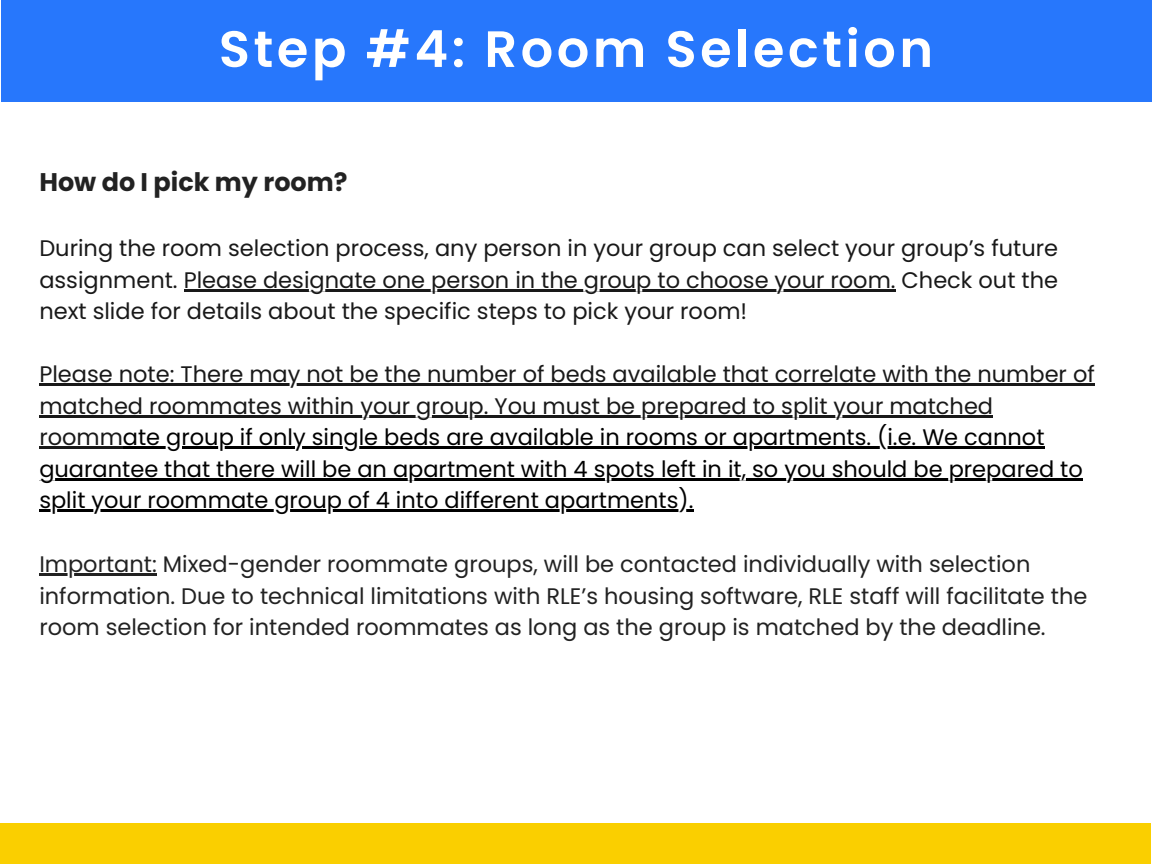
<style>
.page{position:relative;width:1152px;height:864px;background:#fff}
.page>*{position:absolute;margin:0;border:0;box-sizing:border-box;transform-origin:0 0}
.t1{font:600 51px "Poppins";letter-spacing:.07em;color:#fff}
.t2{font:700 25.5px "Poppins";color:#222}
.t3{font:22.5px/31.5px "Poppins";color:#191919}
.t4{font:22.5px/31.5px "Poppins";color:#222}
.t5{font:22.5px/31.5px "Poppins";color:#000}
.s1{color:#000}
</style>
<div class="page">
<div style="left:0;top:823px;width:1151px;height:41px;background:#facf00"></div>
<div style="left:1px;top:0;width:1151px;height:101px;background:#2777fc"></div>
<hr style="left:184px;top:289px;width:712px;height:2px;background:#191919">
<hr style="left:39px;top:383px;width:1056px;height:3px;background:#191919">
<hr style="left:39px;top:415px;width:954px;height:2px;background:#191919">
<hr style="left:39px;top:446px;width:84px;height:3px;background:#191919">
<hr style="left:123px;top:446px;width:922px;height:3px;background:#000">
<hr style="left:39px;top:478px;width:1044px;height:2px;background:#000">
<hr style="left:39px;top:509px;width:655px;height:3px;background:#000">
<hr style="left:39px;top:574px;width:118px;height:2px;background:#222">
<p class="t1" style="left:219px;top:13px;width:716px">Step #4: Room Selection</p>
<h1 class="t2" style="left:39px;top:164px;width:310px">How do I pick my room?</h1>
<h2 class="t3" style="left:39px;top:233px;width:1020px">During the room selection process, any person in your group can select your group’s future assignment. Please designate one person in the group to choose your room. Check out the</h2>
<p class="t3" style="left:39px;top:296px;width:709px">next slide for details about the specific steps to pick your room!</p>
<p class="t3" style="left:39px;top:359px;width:1057px">Please note: There may not be the number of beds available that correlate with the number of</p>
<p class="t3" style="left:39px;top:390px;width:1007px">matched roommates within your group. You must be prepared to split your matched roomm<span class="s1">ate group if only single beds are available in rooms or apartments. (i.e. We cannot</span></p>
<p class="t5" style="left:39px;top:453px;width:1045px">guarantee that there will be an apartment with 4 spots left in it, so you should be prepared to split your roommate group of 4 into different apartments).</p>
<p class="t4" style="left:39px;top:549px;width:1050px">Important: Mixed-gender roommate groups, will be contacted individually with selection information. Due to technical limitations with RLE’s housing software, RLE staff will facilitate the room selection for intended roommates as long as the group is matched by the deadline.</p>
</div>
